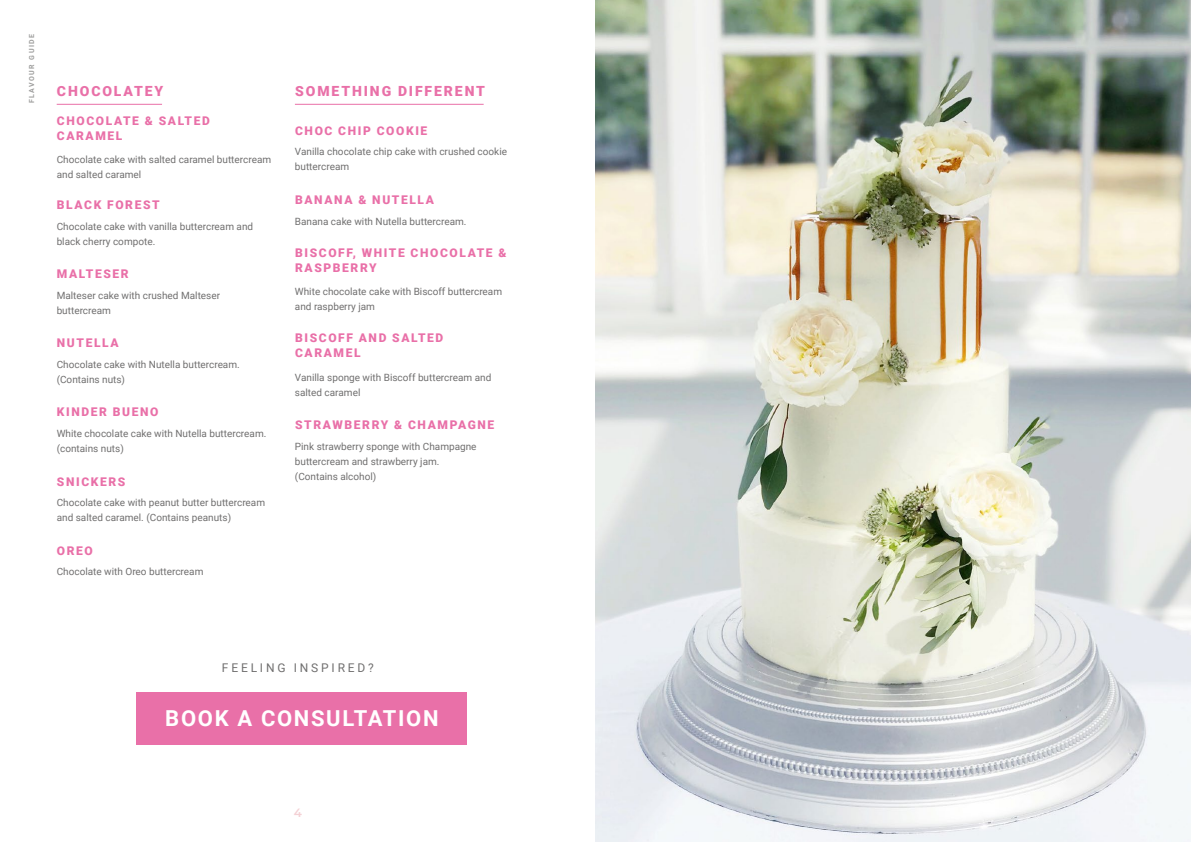
<style>
.page{position:relative;width:1191px;height:842px;background:#fff}
.page>*{position:absolute;margin:0;border:0;box-sizing:border-box;transform-origin:0 0}
.t1{font:700 22px "Roboto";letter-spacing:.075em;color:#fff}
.t2{font:900 14px "Roboto";letter-spacing:.135em;color:#e970a8}
.t3{font:900 12px/15px "Roboto";letter-spacing:.135em;color:#e970a8}
.t4{font:12px "Roboto";letter-spacing:.235em;color:#706f6f}
.t5{font:600 12px "Montserrat";color:#f4d1d5}
.t6{font:10px/15px "Roboto";color:#706f6f}
.t7{font:700 7px "Roboto";letter-spacing:.2em;color:#9d9d9c}
</style>
<div class="page">
<img style="left:595px;top:0;width:596px;height:842px">
<hr style="left:57px;top:104px;width:105px;height:1px;background:#e970a8">
<hr style="left:295px;top:104px;width:188px;height:1px;background:#e970a8">
<div style="left:136px;top:691px;width:330px;height:53px;background:#e970a8"></div>
<p class="t7" style="left:27px;top:103px;width:71px;rotate:-90deg">FLAVOUR GUIDE</p>
<h2 class="t2" style="left:57px;top:81px;width:108px">CHOCOLATEY</h2>
<p class="t3" style="left:57px;top:113px;width:154px">CHOCOLATE &amp; SALTED<br>CARAMEL</p>
<p class="t6" style="left:57px;top:152px;width:216px">Chocolate cake with salted caramel buttercream and salted caramel</p>
<p class="t3" style="left:57px;top:197px;width:104px">BLACK FOREST</p>
<p class="t6" style="left:57px;top:218px;width:198px">Chocolate cake with vanilla buttercream and black cherry compote.</p>
<p class="t3" style="left:57px;top:266px;width:73px">MALTESER</p>
<p class="t6" style="left:57px;top:287px;width:165px">Malteser cake with crushed Malteser buttercream</p>
<p class="t3" style="left:57px;top:335px;width:63px">NUTELLA</p>
<p class="t6" style="left:57px;top:356px;width:185px">Chocolate cake with Nutella buttercream. (Contains nuts)</p>
<p class="t3" style="left:57px;top:404px;width:103px">KINDER BUENO</p>
<p class="t6" style="left:57px;top:426px;width:211px">White chocolate cake with Nutella buttercream. (contains nuts)</p>
<p class="t3" style="left:57px;top:473px;width:70px">SNICKERS</p>
<p class="t6" style="left:57px;top:495px;width:210px">Chocolate cake with peanut butter buttercream and salted caramel. (Contains peanuts)</p>
<p class="t3" style="left:57px;top:543px;width:37px">OREO</p>
<p class="t6" style="left:57px;top:564px;width:148px">Chocolate with Oreo buttercream</p>
<h2 class="t2" style="left:295px;top:81px;width:191px">SOMETHING DIFFERENT</h2>
<p class="t3" style="left:295px;top:123px;width:134px">CHOC CHIP COOKIE</p>
<p class="t6" style="left:295px;top:144px;width:214px">Vanilla chocolate chip cake with crushed cookie buttercream</p>
<p class="t3" style="left:295px;top:192px;width:140px">BANANA &amp; NUTELLA</p>
<p class="t6" style="left:295px;top:213px;width:173px">Banana cake with Nutella buttercream.</p>
<p class="t3" style="left:295px;top:244px;width:213px">BISCOFF, WHITE CHOCOLATE &amp;<br>RASPBERRY</p>
<p class="t6" style="left:295px;top:284px;width:209px">White chocolate cake with Biscoff buttercream and raspberry jam</p>
<p class="t3" style="left:295px;top:330px;width:150px">BISCOFF AND SALTED<br>CARAMEL</p>
<p class="t6" style="left:295px;top:369px;width:198px">Vanilla sponge with Biscoff buttercream and salted caramel</p>
<p class="t3" style="left:295px;top:417px;width:201px">STRAWBERRY &amp; CHAMPAGNE</p>
<p class="t6" style="left:295px;top:438px;width:183px">Pink strawberry sponge with Champagne buttercream and strawberry jam. (Contains alcohol)</p>
<p class="t4" style="left:222px;top:659px;width:153px">FEELING INSPIRED?</p>
<h1 class="t1" style="left:165px;top:703px;width:275px">BOOK A CONSULTATION</h1>
<p class="t5" style="left:294px;top:804px;width:10px">4</p>
</div>
